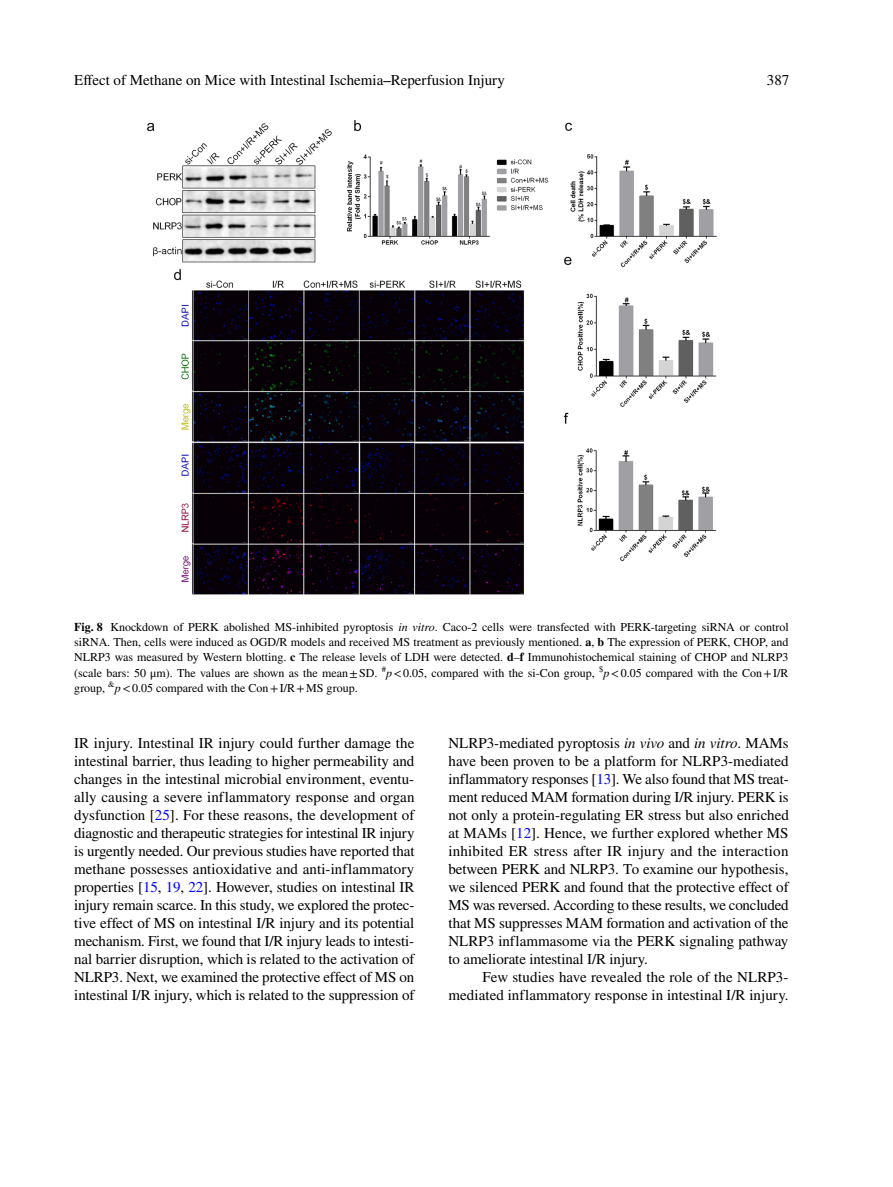
<style>
.page{position:relative;width:893px;height:1187px;background:#fff}
.page>*{position:absolute;margin:0;border:0;box-sizing:border-box;transform-origin:0 0}
.t1{font:15px/18px "STIX Regular 3";color:#000;text-align:justify}
.t2{font:15px "STIX Regular 2";color:#000}
.t3{font:12px/15px "STIX Regular 3";color:#000;text-align:justify}
.s1{font-family:"STIX";font-weight:700}
.s2{font-family:"STIX Italic 2"}
.s3{color:#00f}
</style>
<div class="page">
<img style="left:147px;top:120px;width:570px;height:475px">
<p class="t2" style="left:74px;top:70px;width:432px">Effect of Methane on Mice with Intestinal Ischemia‒Reperfusion Injury</p>
<p class="t2" style="left:767px;top:69px;width:24px">387</p>
<p class="t3" style="left:74px;top:620px;width:716px"><span class="s1">Fig. 8</span> Knockdown of PERK abolished MS-inhibited pyroptosis <span class="s2">in vitro</span>. Caco-2 cells were transfected with PERK-targeting siRNA or control siRNA. Then, cells were induced as OGD/R models and received MS treatment as previously mentioned. <span class="s1">a</span>, <span class="s1">b</span> The expression of PERK, CHOP, and NLRP3 was measured by Western blotting. <span class="s1">c</span> The release levels of LDH were detected. <span class="s1">d</span>–<span class="s1">f</span> Immunohistochemical staining of CHOP and NLRP3 (scale bars: 50 μm). The values are shown as the mean±SD. <sup>#</sup><span class="s2">p</span>&lt;0.05, compared with the si-Con group, <sup>$</sup><span class="s2">p</span>&lt;0.05 compared with the Con+I/R group, <sup>&amp;</sup><span class="s2">p</span>&lt;0.05 compared with the Con+I/R+MS group.</p>
<p class="t1" style="left:74px;top:735px;width:342px">IR injury. Intestinal IR injury could further damage the intestinal barrier, thus leading to higher permeability and changes in the intestinal microbial environment, eventu&shy;ally causing a severe inflammatory response and organ dysfunction [<span class="s3">25</span>]. For these reasons, the development of diagnostic and therapeutic strategies for intestinal IR injury is urgently needed. Our previous studies have reported that methane possesses antioxidative and anti-inflammatory properties [<span class="s3">15</span>, <span class="s3">19</span>, <span class="s3">22</span>]. However, studies on intestinal IR injury remain scarce. In this study, we explored the protec&shy;tive effect of MS on intestinal I/R injury and its potential mechanism. First, we found that I/R injury leads to intesti&shy;nal barrier disruption, which is related to the activation of NLRP3. Next, we examined the protective effect of MS on intestinal I/R injury, which is related to the suppression of</p>
<p class="t1" style="left:448px;top:735px;width:342px">NLRP3-mediated pyroptosis <span class="s2">in vivo</span> and <span class="s2">in vitro</span>. MAMs have been proven to be a platform for NLRP3-mediated inflammatory responses [<span class="s3">13</span>]. We also found that MS treat&shy;ment reduced MAM formation during I/R injury. PERK is not only a protein-regulating ER stress but also enriched at MAMs [<span class="s3">12</span>]. Hence, we further explored whether MS inhibited ER stress after IR injury and the interaction between PERK and NLRP3. To examine our hypothesis, we silenced PERK and found that the protective effect of MS was reversed. According to these results, we concluded that MS suppresses MAM formation and activation of the NLRP3 inflammasome via the PERK signaling pathway to ameliorate intestinal I/R injury.</p>
<p class="t1" style="left:448px;top:969px;width:342px;text-align:right">Few studies have revealed the role of the NLRP3- mediated inflammatory response in intestinal I/R injury.</p>
</div>
